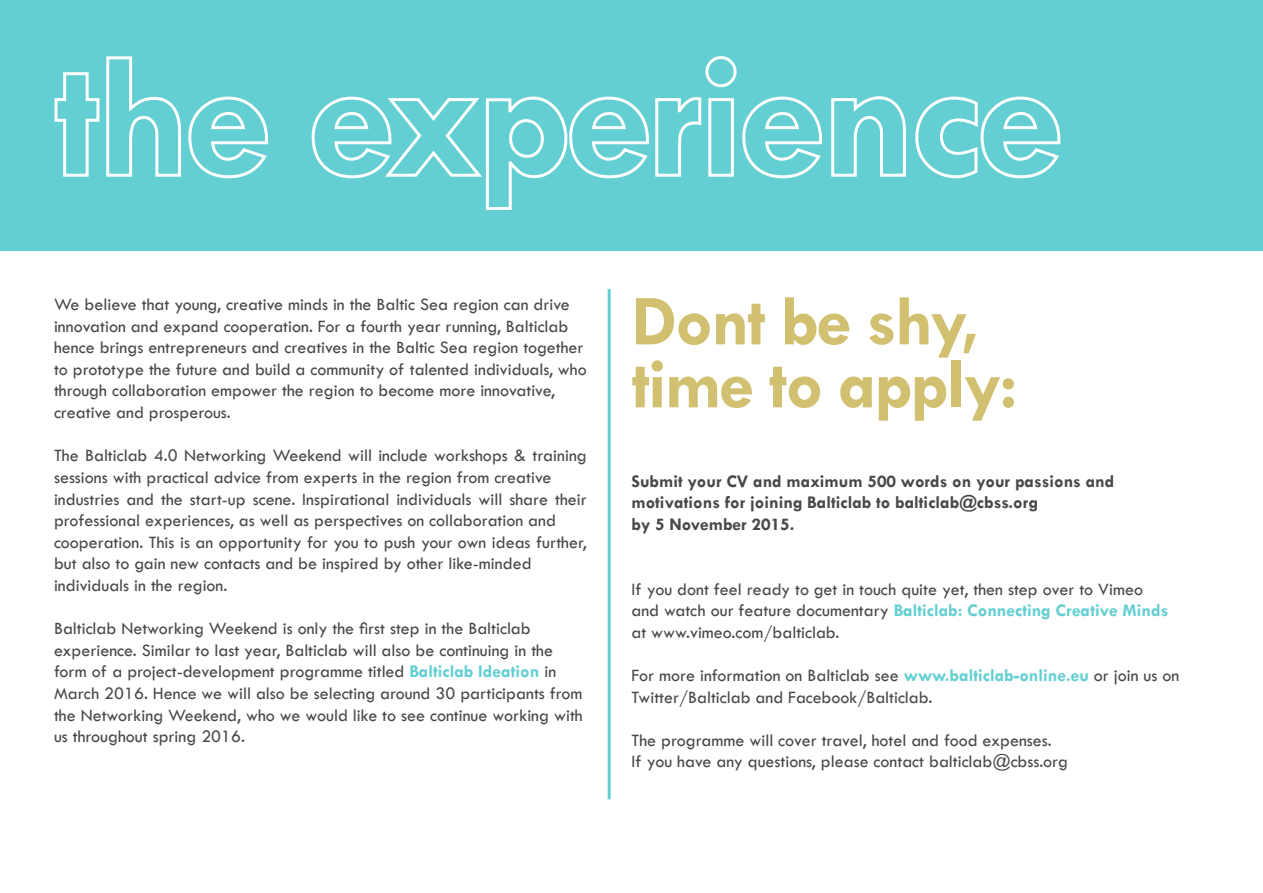
<style>
.page{position:relative;width:1263px;height:893px;background:#fff}
.page>*{position:absolute;margin:0;border:0;box-sizing:border-box;transform-origin:0 0}
.t1{font:700 72px/63px "Tw Cen";letter-spacing:-.03em;color:#d0c06f}
.t2{font:18px/21.6px "Tw Cen";color:#48484a}
.t3{font:700 18px/21.6px "Tw Cen";color:#48484a}
.s1{font-weight:700;color:#63cfd2}
</style>
<div class="page">
<div style="left:0;top:0;width:1263px;height:251px;background:#63cfd2"></div>
<svg style="left:54px;top:56px;width:214px;height:123px"></svg>
<svg style="left:311px;top:56px;width:595px;height:154px"></svg>
<svg style="left:915px;top:96px;width:146px;height:83px"></svg>
<hr style="left:608px;top:289px;width:3px;height:510px;background:#63cfd2">
<p class="t2" style="left:54px;top:294px;width:534px">We believe that young, creative minds in the Baltic Sea region can drive innovation and expand cooperation. For a fourth year running, Balticlab hence brings entrepreneurs and creatives in the Baltic Sea region together to prototype the future and build a community of talented individuals, who through collaboration empower the region to become more innovative, creative and prosperous.</p>
<p class="t2" style="left:54px;top:445px;width:534px">The Balticlab 4.0 Networking Weekend will include workshops &amp; training sessions with practical advice from experts in the region from creative industries and the start-up scene. Inspirational individuals will share their professional experiences, as well as perspectives on collaboration and cooperation. This is an opportunity for you to push your own ideas further, but also to gain new contacts and be inspired by other like-minded individuals in the region.</p>
<p class="t2" style="left:54px;top:618px;width:530px">Balticlab Networking Weekend is only the first step in the Balticlab experience. Similar to last year, Balticlab will also be continuing in the form of a project-development programme titled <span class="s1">Balticlab Ideation</span> in March 2016. Hence we will also be selecting around 30 participants from the Networking Weekend, who we would like to see continue working with us throughout spring 2016.</p>
<h1 class="t1" style="left:631px;top:288px;width:388px">Dont be shy, time to apply:</h1>
<p class="t3" style="left:631px;top:470px;width:484px">Submit your CV and maximum 500 words on your passions and motivations for joining Balticlab to balticlab@cbss.org<br>by 5 November 2015.</p>
<p class="t2" style="left:631px;top:578px;width:538px">If you dont feel ready to get in touch quite yet, then step over to Vimeo and watch our feature documentary <span class="s1">Balticlab: Connecting Creative Minds </span>at www.vimeo.com/balticlab.</p>
<p class="t2" style="left:631px;top:664px;width:549px">For more information on Balticlab see <span class="s1">www.balticlab-online.eu</span> or join us on<br>Twitter/Balticlab and Facebook/Balticlab.</p>
<p class="t2" style="left:631px;top:729px;width:438px">The programme will cover travel, hotel and food expenses.<br>If you have any questions, please contact balticlab@cbss.org</p>
</div>
